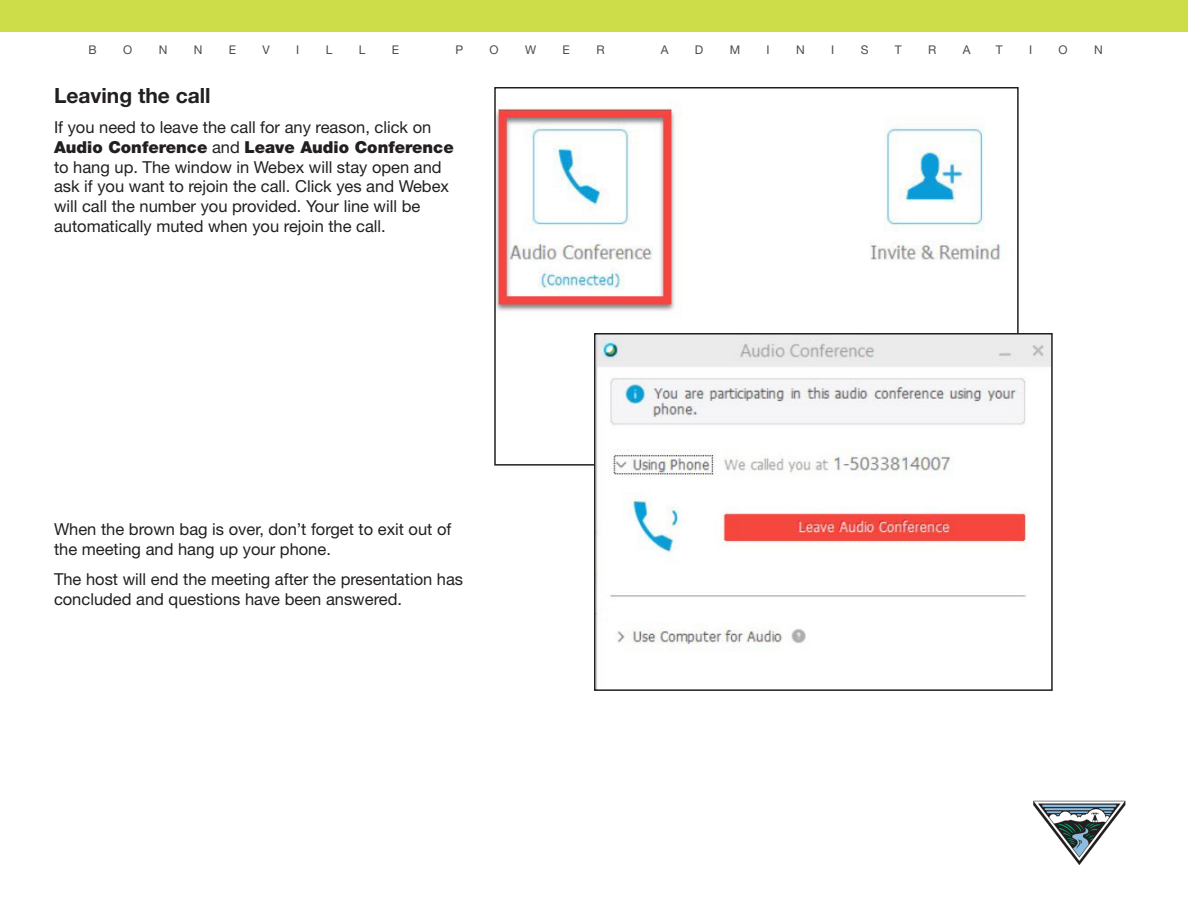
<style>
.page{position:relative;width:1188px;height:918px;background:#fff}
.page>*{position:absolute;margin:0;border:0;box-sizing:border-box;transform-origin:0 0}
.Body_Paragraph{font:700 21px "Helvetica Neue LT Std";color:#231f20}
.Body_Paragraph-2{font:16.5px/19.8px "Helvetica Neue LT Std";color:#231f20}
.t1{font:12px "Helvetica Neue LT Std";color:#4b4c4d}
.s1{font-weight:900}
</style>
<div class="page">
<div style="left:0;top:0;width:1188px;height:32px;background:#cddc49"></div>
<img style="left:497px;top:102px;width:509px;height:209px">
<img style="left:597px;top:336px;width:453px;height:352px">
<div style="left:594px;top:333px;width:459px;height:358px;border:2px solid #231f20"></div>
<img style="left:1033px;top:800px;width:93px;height:65px">
<p class="t1" style="left:89px;top:42px;width:10px">B</p>
<p class="t1" style="left:123px;top:42px;width:11px">O</p>
<p class="t1" style="left:159px;top:42px;width:10px">N</p>
<p class="t1" style="left:194px;top:42px;width:10px">N</p>
<p class="t1" style="left:229px;top:42px;width:9px">E</p>
<p class="t1" style="left:263px;top:42px;width:9px">V</p>
<p class="t1" style="left:296px;top:42px;width:5px">I</p>
<p class="t1" style="left:326px;top:42px;width:8px">L</p>
<p class="t1" style="left:359px;top:42px;width:8px">L</p>
<p class="t1" style="left:392px;top:42px;width:9px">E</p>
<p class="t1" style="left:455px;top:42px;width:9px">P</p>
<p class="t1" style="left:490px;top:42px;width:11px">O</p>
<p class="t1" style="left:525px;top:42px;width:13px">W</p>
<p class="t1" style="left:563px;top:42px;width:9px">E</p>
<p class="t1" style="left:596px;top:42px;width:10px">R</p>
<p class="t1" style="left:661px;top:42px;width:9px">A</p>
<p class="t1" style="left:695px;top:42px;width:10px">D</p>
<p class="t1" style="left:730px;top:42px;width:12px">M</p>
<p class="t1" style="left:767px;top:42px;width:5px">I</p>
<p class="t1" style="left:796px;top:42px;width:10px">N</p>
<p class="t1" style="left:831px;top:42px;width:5px">I</p>
<p class="t1" style="left:861px;top:42px;width:9px">S</p>
<p class="t1" style="left:895px;top:42px;width:8px">T</p>
<p class="t1" style="left:928px;top:42px;width:10px">R</p>
<p class="t1" style="left:963px;top:42px;width:9px">A</p>
<p class="t1" style="left:996px;top:42px;width:8px">T</p>
<p class="t1" style="left:1029px;top:42px;width:5px">I</p>
<p class="t1" style="left:1059px;top:42px;width:11px">O</p>
<p class="t1" style="left:1094px;top:42px;width:10px">N</p>
<p class="Body_Paragraph" style="left:54px;top:82px;width:158px">Leaving the call</p>
<p class="Body_Paragraph-2" style="left:54px;top:117px;width:401px">If you need to leave the call for any reason, click on <span class="s1">Audio Conference</span> and <span class="s1">Leave Audio Conference </span>to hang up. The window in Webex will stay open and ask if you want to rejoin the call. Click yes and Webex will call the number you provided. Your line will be automatically muted when you rejoin the call.</p>
<p class="Body_Paragraph-2" style="left:54px;top:519px;width:399px">When the brown bag is over, don’t forget to exit out of the meeting and hang up your phone.</p>
<p class="Body_Paragraph-2" style="left:54px;top:569px;width:411px">The host will end the meeting after the presentation has concluded and questions have been answered.</p>
</div>
